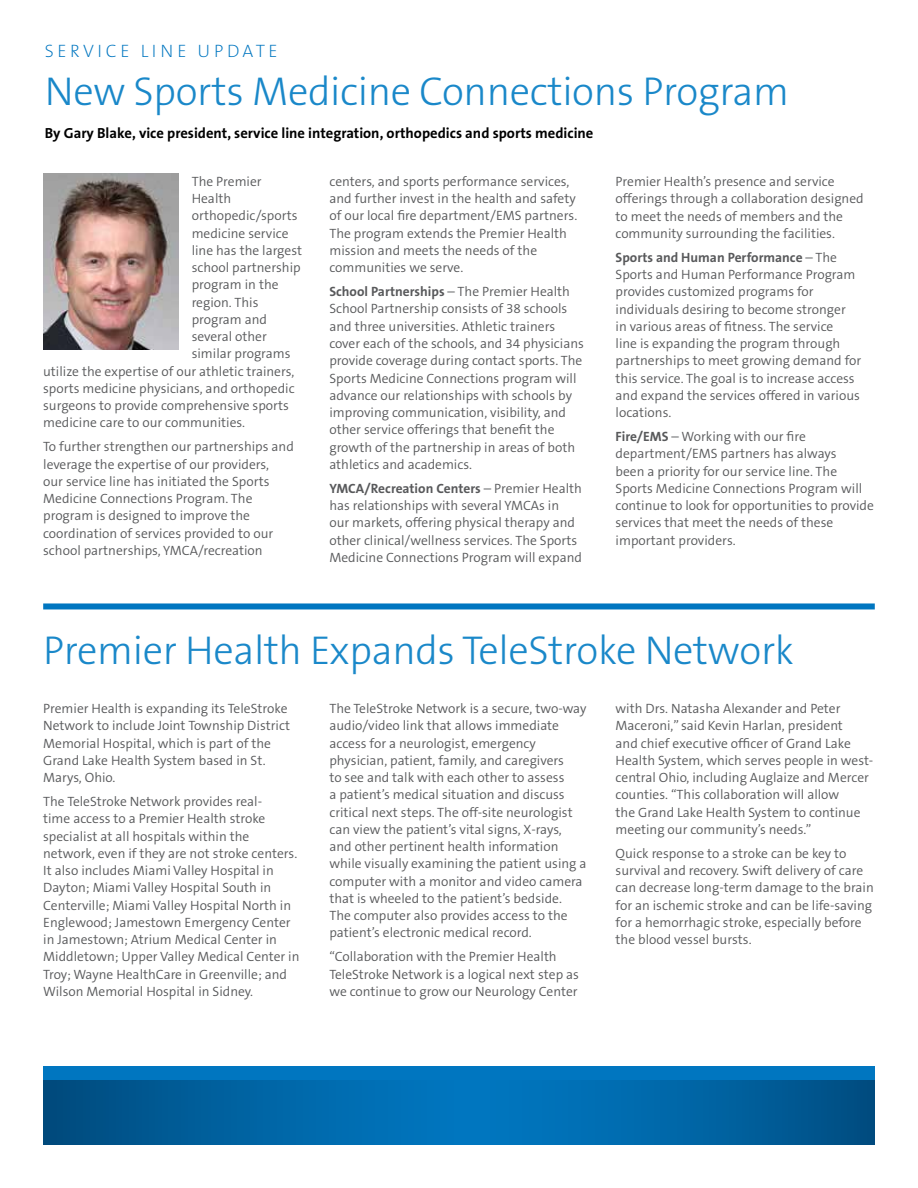
<style>
.page{position:relative;width:918px;height:1188px;background:#fff}
.page>*{position:absolute;margin:0;border:0;box-sizing:border-box;transform-origin:0 0}
.t1{font:300 40.5px "The Sans B3";letter-spacing:-.01em;color:#1a88c9}
.t2{font:200 18px "The Sans B2";letter-spacing:.2em;color:#0076c0}
.t3{font:700 14.7px "The Sans B7";color:#000}
.t4{font:300 13.5px/17.2px "The Sans B4";color:#58595b}
.t5{font:700 13.5px "The Sans B7";color:#58595b}
.s1{font-family:"The Sans B4";font-weight:300}
.s2{font-family:"The Sans B7";font-weight:700}
</style>
<div class="page">
<svg style="left:43px;top:1080px;width:832px;height:65px;background:#0063a3"></svg>
<div style="left:43px;top:1066px;width:832px;height:14px;background:#0076c0"></div>
<div style="left:43px;top:603px;width:832px;height:6px;background:#0076c0"></div>
<img style="left:43px;top:174px;width:135px;height:175px">
<h2 class="t2" style="left:45px;top:41px;width:234px">SERVICE LINE UPDATE</h2>
<h1 class="t1" style="left:45px;top:69px;width:746px">New Sports Medicine Connections Program</h1>
<p class="t3" style="left:45px;top:125px;width:550px">By Gary Blake, vice president, service line integration, orthopedics and sports medicine</p>
<p class="t4" style="left:192px;top:173px;width:71px">The Premier</p>
<p class="t4" style="left:192px;top:190px;width:41px">Health</p>
<p class="t4" style="left:192px;top:208px;width:107px">orthopedic/sports</p>
<p class="t4" style="left:192px;top:225px;width:98px">medicine service</p>
<p class="t4" style="left:192px;top:242px;width:112px">line has the largest</p>
<p class="t4" style="left:192px;top:259px;width:111px">school partnership</p>
<p class="t4" style="left:192px;top:277px;width:88px">program in the</p>
<p class="t4" style="left:192px;top:294px;width:68px">region. This</p>
<p class="t4" style="left:192px;top:311px;width:77px">program and</p>
<p class="t4" style="left:192px;top:328px;width:77px">several other</p>
<p class="t4" style="left:192px;top:346px;width:100px">similar programs</p>
<p class="t4" style="left:43px;top:363px;width:253px">utilize the expertise of our athletic trainers,</p>
<p class="t4" style="left:43px;top:380px;width:253px">sports medicine physicians, and orthopedic</p>
<p class="t4" style="left:43px;top:397px;width:247px">surgeons to provide comprehensive sports</p>
<p class="t4" style="left:43px;top:415px;width:204px">medicine care to our communities.</p>
<p class="t4" style="left:43px;top:439px;width:252px">To further strengthen our partnerships and leverage the expertise of our providers,<br>our service line has initiated the Sports Medicine Connections Program. The program is designed to improve the coordination of services provided to our school partnerships, YMCA/recreation</p>
<p class="t4" style="left:329px;top:173px;width:249px">centers, and sports performance services, and further invest in the health and safety of our local fire department/EMS partners.<br>The program extends the Premier Health mission and meets the needs of the communities we serve.</p>
<p class="t5" style="left:329px;top:284px;width:242px">School Partnerships <span class="s1">– The Premier Health</span></p>
<p class="t4" style="left:329px;top:301px;width:256px">School Partnership consists of 38 schools and three universities. Athletic trainers cover each of the schools, and 34 physicians provide coverage during contact sports. The Sports Medicine Connections program will advance our relationships with schools by improving communication, visibility, and other service offerings that benefit the growth of the partnership in areas of both athletics and academics.</p>
<p class="t5" style="left:329px;top:481px;width:254px">YMCA/Recreation Centers <span class="s1">– Premier Health</span></p>
<p class="t4" style="left:329px;top:497px;width:254px">has relationships with several YMCAs in our markets, offering physical therapy and other clinical/wellness services. The Sports Medicine Connections Program will expand</p>
<p class="t4" style="left:616px;top:173px;width:250px">Premier Health’s presence and service offerings through a collaboration designed to meet the needs of members and the community surrounding the facilities.</p>
<p class="t5" style="left:616px;top:250px;width:223px">Sports and Human Performance <span class="s1">– The</span></p>
<p class="t4" style="left:616px;top:266px;width:247px">Sports and Human Performance Program provides customized programs for individuals desiring to become stronger<br>in various areas of fitness. The service<br>line is expanding the program through partnerships to meet growing demand for this service. The goal is to increase access and expand the services offered in various locations.</p>
<p class="t4" style="left:616px;top:428px;width:260px"><span class="s2">Fire/EMS</span> – Working with our fire department/EMS partners has always<br>been a priority for our service line. The Sports Medicine Connections Program will continue to look for opportunities to provide services that meet the needs of these important providers.</p>
<h1 class="t1" style="left:43px;top:628px;width:752px">Premier Health Expands TeleStroke Network</h1>
<p class="t4" style="left:43px;top:700px;width:248px">Premier Health is expanding its TeleStroke Network to include Joint Township District Memorial Hospital, which is part of the Grand Lake Health System based in St.<br>Marys, Ohio.</p>
<p class="t4" style="left:43px;top:793px;width:258px">The TeleStroke Network provides real-<br>time access to a Premier Health stroke specialist at all hospitals within the network, even if they are not stroke centers.<br>It also includes Miami Valley Hospital in Dayton; Miami Valley Hospital South in Centerville; Miami Valley Hospital North in Englewood; Jamestown Emergency Center in Jamestown; Atrium Medical Center in Middletown; Upper Valley Medical Center in Troy; Wayne HealthCare in Greenville; and Wilson Memorial Hospital in Sidney.</p>
<p class="t4" style="left:329px;top:700px;width:259px">The TeleStroke Network is a secure, two-way audio/video link that allows immediate access for a neurologist, emergency physician, patient, family, and caregivers<br>to see and talk with each other to assess<br>a patient’s medical situation and discuss critical next steps. The off-site neurologist can view the patient’s vital signs, X-rays, and other pertinent health information while visually examining the patient using a computer with a monitor and video camera that is wheeled to the patient’s bedside.<br>The computer also provides access to the patient’s electronic medical record.</p>
<p class="t4" style="left:329px;top:949px;width:251px">“Collaboration with the Premier Health<br>TeleStroke Network is a logical next step as we continue to grow our Neurology Center</p>
<p class="t4" style="left:616px;top:700px;width:259px">with Drs. Natasha Alexander and Peter Maceroni,” said Kevin Harlan, president<br>and chief executive officer of Grand Lake Health System, which serves people in west&shy;central Ohio, including Auglaize and Mercer counties. “This collaboration will allow<br>the Grand Lake Health System to continue meeting our community’s needs.”</p>
<p class="t4" style="left:616px;top:845px;width:260px">Quick response to a stroke can be key to survival and recovery. Swift delivery of care can decrease long-term damage to the brain for an ischemic stroke and can be life-saving for a hemorrhagic stroke, especially before the blood vessel bursts.</p>
</div>
